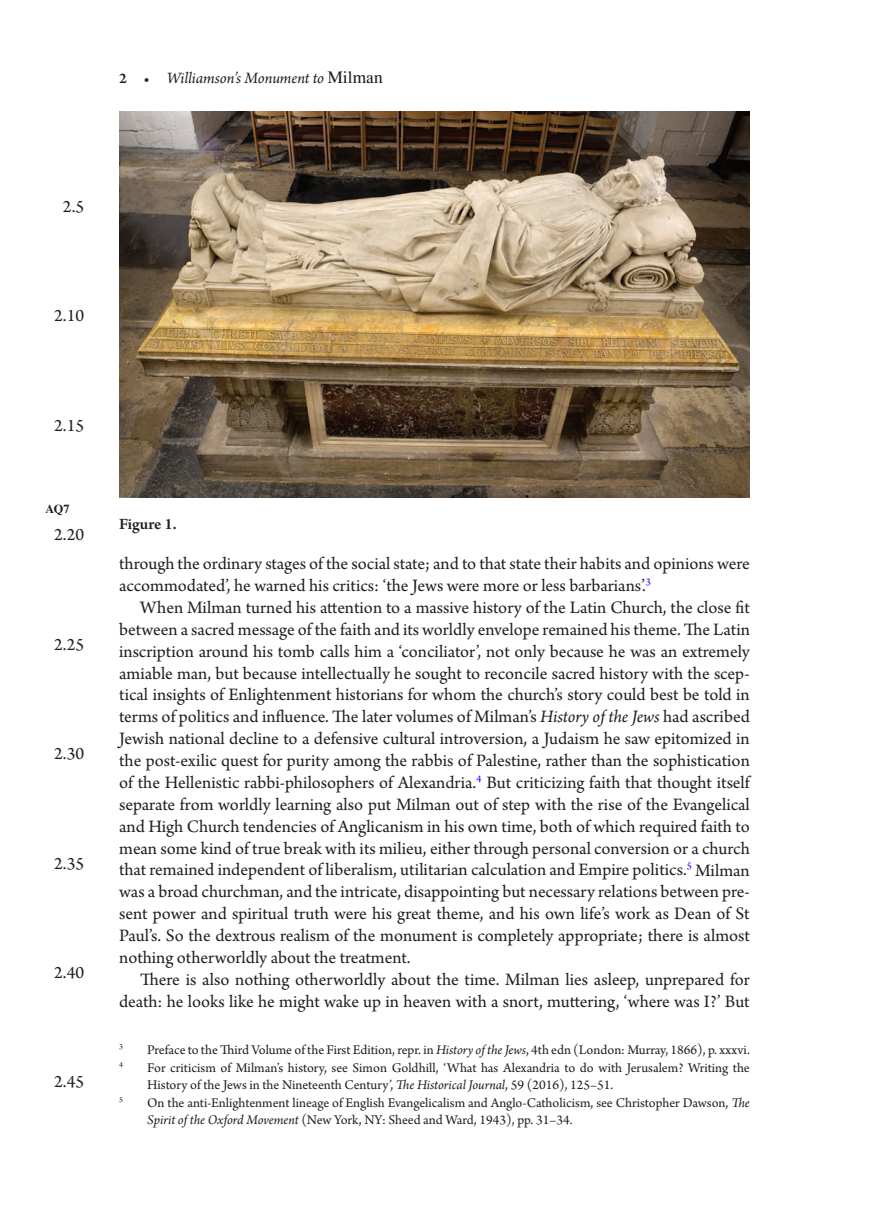
<style>
.page{position:relative;width:869px;height:1231px;background:#fff}
.page>*{position:absolute;margin:0;border:0;box-sizing:border-box;transform-origin:0 0}
.t1{font:18.38px/21.9px "Arno Pro";color:#231f20}
.t2{font:italic 16.62px "Arno Pro";letter-spacing:-.005em;color:#231f20}
.t3{font:600 16.62px "Arno Pro";letter-spacing:-.005em;color:#231f20}
.t4{font:14px/17.5px "Arno Pro";color:#231f20}
.t5{font:700 12.25px "Times LT Std";color:#231f20}
.t6{font:8.22px "Arno Pro";color:#231f20}
.s1{font-weight:600;font-style:normal;font-size:15.75px}
.s2{font-family:"Gandhari Unicode";font-style:normal}
.s3{font-style:italic}
</style>
<div class="page">
<img style="left:119px;top:112px;width:630px;height:385px">
<p class="t2" style="left:119px;top:69px;width:265px"><span class="s1">2 •</span> Williamson’s Monument to <span class="s2">Milman</span></p>
<p class="t1" style="left:63px;top:196px;width:23px">2.5</p>
<p class="t1" style="left:54px;top:306px;width:31px">2.10</p>
<p class="t1" style="left:54px;top:415px;width:31px">2.15</p>
<p class="t5" style="left:46px;top:501px;width:25px">AQ7</p>
<p class="t1" style="left:54px;top:524px;width:31px">2.20</p>
<p class="t1" style="left:54px;top:634px;width:31px">2.25</p>
<p class="t1" style="left:54px;top:743px;width:31px">2.30</p>
<p class="t1" style="left:54px;top:853px;width:31px">2.35</p>
<p class="t1" style="left:54px;top:962px;width:31px">2.40</p>
<p class="t1" style="left:54px;top:1071px;width:31px">2.45</p>
<p class="t3" style="left:119px;top:514px;width:59px">Figure 1.</p>
<p class="t1" style="left:119px;top:553px;width:632px">through the ordinary stages of the social state; and to that state their habits and opinions were accommodated’, he warned his critics: ‘the Jews were more or less barbarians’.<sup>3</sup></p>
<p class="t1" style="left:119px;top:597px;width:632px;text-align:justify;text-indent:21px">When Milman turned his attention to a massive history of the Latin Church, the close fit between a sacred message of the faith and its worldly envelope remained his theme. The Latin inscription around his tomb calls him a ‘conciliator’, not only because he was an extremely amiable man, but because intellectually he sought to reconcile sacred history with the scep&shy;tical insights of Enlightenment historians for whom the church’s story could best be told in terms of politics and influence. The later volumes of Milman’s <span class="s3">History of the Jews</span> had ascribed Jewish national decline to a defensive cultural introversion, a Judaism he saw epitomized in the post-exilic quest for purity among the rabbis of Palestine, rather than the sophistication of the Hellenistic rabbi-philosophers of Alexandria.<sup>4</sup> But criticizing faith that thought itself separate from worldly learning also put Milman out of step with the rise of the Evangelical and High Church tendencies of Anglicanism in his own time, both of which required faith to mean some kind of true break with its milieu, either through personal conversion or a church that remained independent of liberalism, utilitarian calculation and Empire politics.<sup>5</sup> Milman was a broad churchman, and the intricate, disappointing but necessary relations between pre&shy;sent power and spiritual truth were his great theme, and his own life’s work as Dean of St Paul’s. So the dextrous realism of the monument is completely appropriate; there is almost nothing otherworldly about the treatment.</p>
<p class="t1" style="left:119px;top:969px;width:632px;text-align:right">There is also nothing otherworldly about the time. Milman lies asleep, unprepared for death: he looks like he might wake up in heaven with a snort, muttering, ‘where was I?’ But</p>
<p class="t6" style="left:119px;top:1042px;width:5px">3</p>
<p class="t4" style="left:147px;top:1041px;width:604px">Preface to the Third Volume of the First Edition, repr. in <span class="s3">History of the Jews</span>, 4th edn (London: Murray, 1866), p. xxxvi.</p>
<p class="t6" style="left:119px;top:1059px;width:5px">4</p>
<p class="t4" style="left:147px;top:1059px;width:604px">For criticism of Milman’s history, see Simon Goldhill, ‘What has Alexandria to do with Jerusalem? Writing the<br>History of the Jews in the Nineteenth Century’, <span class="s3">The Historical Journal</span>, 59 (2016), 125–51.</p>
<p class="t6" style="left:119px;top:1094px;width:5px">5</p>
<p class="t4" style="left:147px;top:1094px;width:603px">On the anti-Enlightenment lineage of English Evangelicalism and Anglo-Catholicism, see Christopher Dawson, <span class="s3">The<br>Spirit of the Oxford Movement</span> (New York, NY: Sheed and Ward, 1943), pp. 31–34.</p>
</div>
